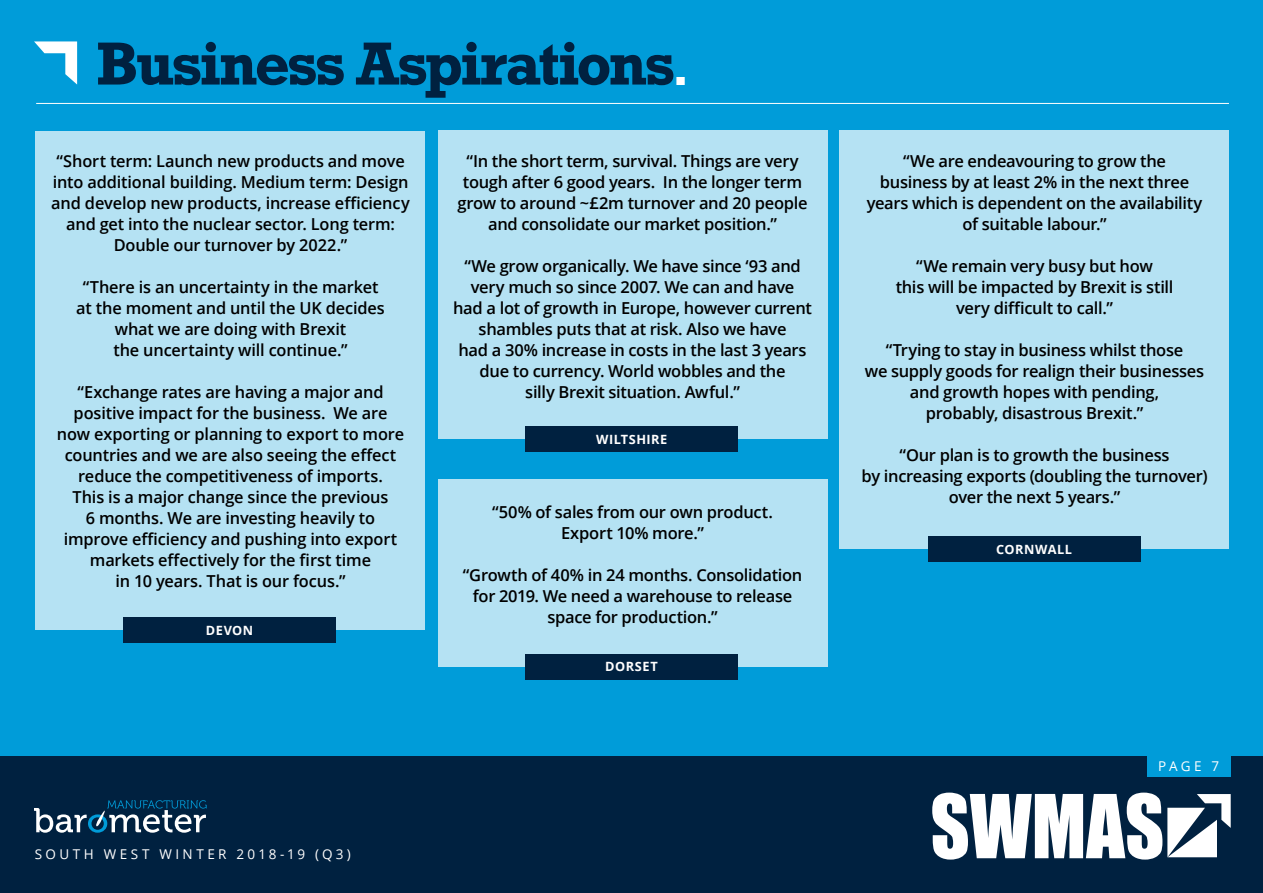
<style>
.page{position:relative;width:1263px;height:893px;background:#fff}
.page>*{position:absolute;margin:0;border:0;box-sizing:border-box;transform-origin:0 0}
.t1{font:700 57px "Rockwell";letter-spacing:-.04em;color:#002140}
.t2{font:600 16.5px/21px "Open Sans";letter-spacing:-.015em;color:#000;text-align:center}
.t3{font:13.5px "Open Sans";letter-spacing:.255em;color:#fff}
.t4{font:700 12.75px "Open Sans";letter-spacing:.035em;color:#fff}
.s1{font-size:46.5px;color:#fff}
</style>
<div class="page">
<div style="left:0;top:755px;width:1263px;height:138px;background:#002140"></div>
<svg style="left:932px;top:793px;width:299px;height:67px"></svg>
<div style="left:1147px;top:755px;width:84px;height:22px;background:#009cd9"></div>
<svg style="left:34px;top:800px;width:173px;height:33px"></svg>
<div style="left:0;top:0;width:1263px;height:755px;background:#009cd9"></div>
<hr style="left:36px;top:103px;width:1193px;height:1px;background:#fff">
<div style="left:35px;top:131px;width:389px;height:499px;background:#b5e2f3"></div>
<div style="left:438px;top:131px;width:389px;height:308px;background:#b5e2f3"></div>
<div style="left:438px;top:479px;width:389px;height:187px;background:#b5e2f3"></div>
<div style="left:839px;top:131px;width:390px;height:418px;background:#b5e2f3"></div>
<div style="left:123px;top:617px;width:213px;height:25px;background:#002140"></div>
<div style="left:525px;top:426px;width:213px;height:26px;background:#002140"></div>
<div style="left:525px;top:654px;width:213px;height:25px;background:#002140"></div>
<div style="left:928px;top:536px;width:212px;height:26px;background:#002140"></div>
<svg style="left:34px;top:41px;width:43px;height:44px"></svg>
<h1 class="t1" style="left:96px;top:27px;width:595px">Business Aspirations<span class="s1">.</span></h1>
<p class="t2" style="left:51px;top:150px;width:360px">“Short term: Launch new products and move into additional building. Medium term: Design and develop new products, increase efficiency and get into the nuclear sector. Long term:<br>Double our turnover by 2022.”</p>
<p class="t2" style="left:76px;top:276px;width:310px">“There is an uncertainty in the market at the moment and until the UK decides what we are doing with Brexit<br>the uncertainty will continue.”</p>
<p class="t2" style="left:57px;top:381px;width:349px">“Exchange rates are having a major and positive impact for the business. We are now exporting or planning to export to more countries and we are also seeing the effect reduce the competitiveness of imports.<br>This is a major change since the previous<br>6 months. We are investing heavily to improve efficiency and pushing into export markets effectively for the first time<br>in 10 years. That is our focus.”</p>
<p class="t4" style="left:206px;top:621px;width:49px">DEVON</p>
<p class="t2" style="left:457px;top:150px;width:352px">“In the short term, survival. Things are very tough after 6 good years. In the longer term grow to around ~£2m turnover and 20 people and consolidate our market position.”</p>
<p class="t2" style="left:453px;top:255px;width:360px">“We grow organically. We have since ‘93 and very much so since 2007. We can and have<br>had a lot of growth in Europe, however current shambles puts that at risk. Also we have<br>had a 30% increase in costs in the last 3 years due to currency. World wobbles and the<br>silly Brexit situation. Awful.”</p>
<p class="t4" style="left:596px;top:430px;width:73px">WILTSHIRE</p>
<p class="t2" style="left:492px;top:501px;width:282px">“50% of sales from our own product.<br>Export 10% more.”</p>
<p class="t2" style="left:463px;top:564px;width:341px">“Growth of 40% in 24 months. Consolidation for 2019. We need a warehouse to release space for production.”</p>
<p class="t4" style="left:605px;top:658px;width:54px">DORSET</p>
<p class="t3" style="left:35px;top:845px;width:318px">SOUTH WEST WINTER 2018-19 (Q3)</p>
<p class="t2" style="left:867px;top:150px;width:337px">“We are endeavouring to grow the<br>business by at least 2% in the next three years which is dependent on the availability of suitable labour.”</p>
<p class="t2" style="left:896px;top:255px;width:279px">“We remain very busy but how<br>this will be impacted by Brexit is still very difficult to call.”</p>
<p class="t2" style="left:865px;top:339px;width:341px">“Trying to stay in business whilst those<br>we supply goods for realign their businesses and growth hopes with pending,<br>probably, disastrous Brexit.”</p>
<p class="t2" style="left:861px;top:444px;width:347px">“Our plan is to growth the business<br>by increasing exports (doubling the turnover) over the next 5 years.”</p>
<p class="t4" style="left:996px;top:540px;width:77px">CORNWALL</p>
<p class="t3" style="left:1158px;top:757px;width:63px">PAGE 7</p>
</div>
